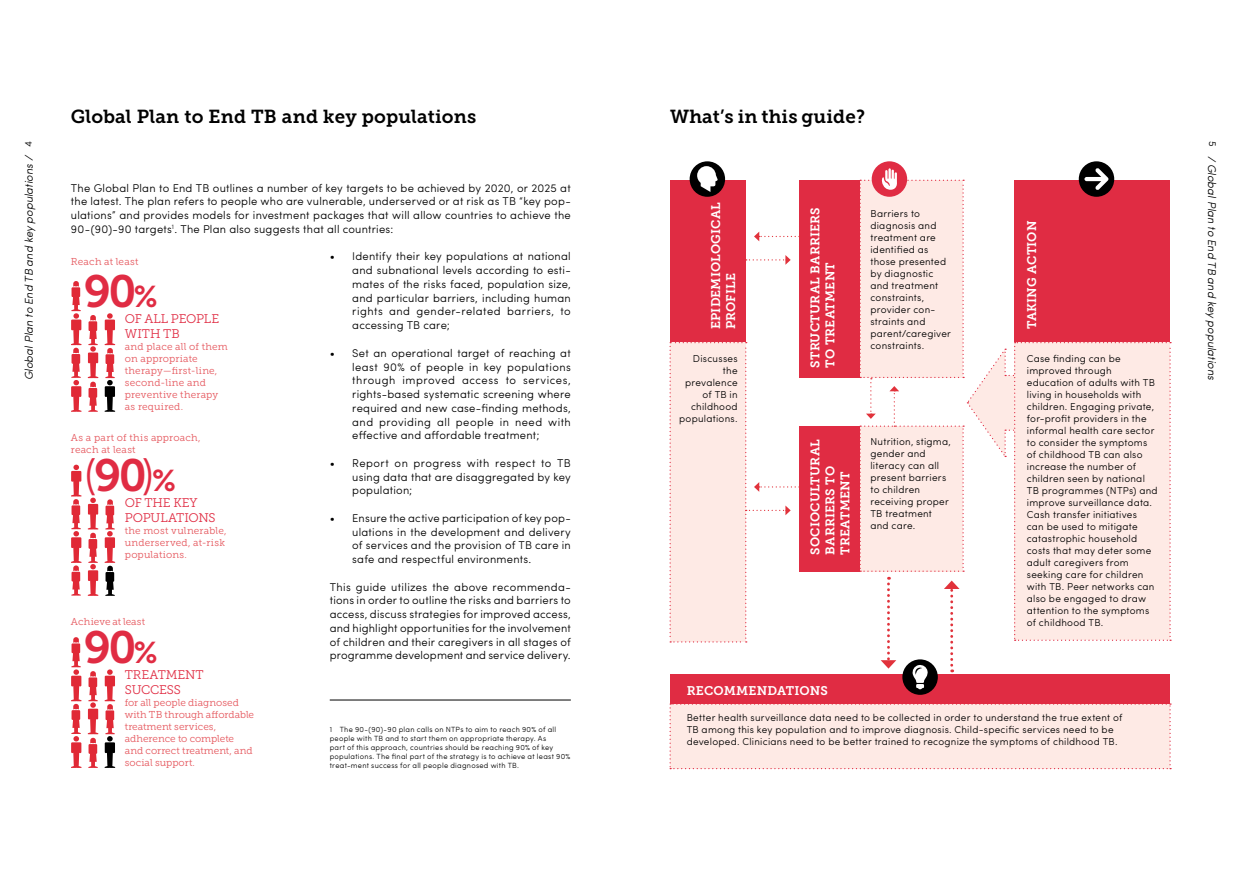
<style>
.page{position:relative;width:1241px;height:872px;background:#fff}
.page>*{position:absolute;margin:0;border:0;box-sizing:border-box;transform-origin:0 0}
.t1{font:45px "Museo Slab 700";color:#e02c43}
.t2{font:45px "Museo Slab 300";color:#e02c43}
.t3{font:18.75px "Museo Slab 700";letter-spacing:.01em;color:#000}
.t4{font:12.5px/15px "Museo Slab 700";letter-spacing:.015em;color:#fff}
.t5{font:12.5px/15px "Museo Slab 300";letter-spacing:-.01em;color:#e02c43}
.t6{font:300 11.25px/13.8px "Sofia Pro";letter-spacing:.02em;color:#000;text-align:justify}
.t7{font:italic 300 11.25px "Sofia Pro";color:#000}
.t8{font:300 10px/12px "Sofia Pro";letter-spacing:.025em;color:#000}
.t9{font:10px/12px "Museo Slab 300";letter-spacing:.01em;color:#e5555c}
.t10{font:300 7.5px/9px "Sofia Pro";letter-spacing:.035em;color:#000}
.s1{font-size:30px}
.s2{font-family:"Museo Slab 700"}
.s3{font-family:"Museo Slab 700";font-size:30px}
</style>
<div class="page">
<hr style="left:330px;top:699px;width:240px;height:1px;background:#000">
<div style="left:670px;top:180px;width:75px;height:163px;background:#e02c43"></div>
<div style="left:799px;top:426px;width:61px;height:145px;background:#e02c43"></div>
<div style="left:670px;top:674px;width:499px;height:31px;background:#e02c43"></div>
<div style="left:669px;top:703px;width:501px;height:66px;background:#feeae5"></div>
<div style="left:799px;top:180px;width:61px;height:197px;background:#e02c43"></div>
<div style="left:1078px;top:161px;width:35px;height:36px;background:#000;border-radius:50%"></div>
<div style="left:689px;top:161px;width:36px;height:36px;background:#000;border-radius:50%"></div>
<svg style="left:697px;top:166px;width:21px;height:26px"></svg>
<div style="left:871px;top:161px;width:36px;height:36px;background:#e02c43;border-radius:50%"></div>
<div style="left:902px;top:659px;width:35px;height:36px;background:#000;border-radius:50%"></div>
<svg style="left:745px;top:255px;width:45px;height:10px"></svg>
<svg style="left:754px;top:232px;width:45px;height:9px"></svg>
<svg style="left:669px;top:342px;width:130px;height:300px"></svg>
<svg style="left:859px;top:168px;width:311px;height:521px"></svg>
<svg style="left:71px;top:281px;width:44px;height:131px"></svg>
<svg style="left:71px;top:464px;width:44px;height:132px"></svg>
<svg style="left:71px;top:637px;width:44px;height:131px"></svg>
<p class="t8" style="left:22px;top:147px;width:7px;rotate:-90deg">4</p>
<h2 class="t3" style="left:71px;top:106px;width:407px">Global Plan to End TB and key populations</h2>
<h2 class="t3" style="left:670px;top:106px;width:196px">What’s in this guide?</h2>
<p class="t8" style="left:1219px;top:141px;width:7px;rotate:90deg">5</p>
<p class="t7" style="left:21px;top:380px;width:227px;rotate:-90deg">Global Plan to End TB and key populations /</p>
<p class="t7" style="left:1220px;top:156px;width:226px;rotate:90deg">/ Global Plan to End TB and key populations</p>
<p class="t6" style="left:71px;top:180px;width:501px">The Global Plan to End TB outlines a number of key targets to be achieved by 2020, or 2025 at the latest. The plan refers to people who are vulnerable, underserved or at risk as TB “key pop&shy;ulations” and provides models for investment packages that will allow countries to achieve the 90-(90)-90 targets<sup>1</sup>. The Plan also suggests that all countries:</p>
<p class="t4" style="left:708px;top:329px;width:129px;rotate:-90deg">EPIDEMIOLOGICAL<br>PROFILE</p>
<p class="t4" style="left:807px;top:368px;width:162px;rotate:-90deg">STRUCTURAL BARRIERS<br>TO TREATMENT</p>
<p class="t8" style="left:870px;top:206px;width:82px">Barriers to diagnosis and treatment are identified as those presented by diagnostic and treatment constraints, provider con&shy;straints and parent/caregiver constraints.</p>
<p class="t4" style="left:1024px;top:329px;width:110px;rotate:-90deg">TAKING ACTION</p>
<p class="t6" style="left:352px;top:249px;width:220px;text-indent:-22px">• Identify their key populations at national and subnational levels according to esti&shy;mates of the risks faced, population size, and particular barriers, including human rights and gender-related barriers, to accessing TB care;</p>
<p class="t6" style="left:352px;top:345px;width:220px;text-indent:-22px">• Set an operational target of reaching at least 90% of people in key populations through improved access to services, rights-based systematic screening where required and new case-finding methods, and providing all people in need with effective and affordable treatment;</p>
<p class="t6" style="left:352px;top:455px;width:220px;text-indent:-22px">• Report on progress with respect to TB using data that are disaggregated by key population;</p>
<p class="t6" style="left:352px;top:510px;width:220px;text-indent:-22px">• Ensure the active participation of key pop&shy;ulations in the development and delivery of services and the provision of TB care in safe and respectful environments.</p>
<p class="t6" style="left:330px;top:579px;width:242px">This guide utilizes the above recommenda&shy;tions in order to outline the risks and barriers to access, discuss strategies for improved access, and highlight opportunities for the involvement of children and their caregivers in all stages of programme development and service delivery.</p>
<p class="t9" style="left:71px;top:256px;width:69px">Reach at least</p>
<h1 class="t1" style="left:84px;top:266px;width:75px">90<span class="s1">%</span></h1>
<p class="t5" style="left:125px;top:311px;width:96px">OF ALL PEOPLE<br>WITH TB</p>
<p class="t9" style="left:125px;top:340px;width:105px">and place all of them on appropriate therapy—first‑line, second‑line and preventive therapy as required.</p>
<p class="t8" style="left:1026px;top:352px;width:132px">Case finding can be improved through education of adults with TB living in households with children. Engaging private, for-profit providers in the informal health care sector to consider the symptoms of childhood TB can also increase the number of children seen by national<br>TB programmes (NTPs) and improve surveillance data.<br>Cash transfer initiatives<br>can be used to mitigate catastrophic household costs that may deter some adult caregivers from seeking care for children with TB. Peer networks can also be engaged to draw attention to the symptoms of childhood TB.</p>
<p class="t8" style="left:679px;top:352px;width:60px;text-align:right">Discusses the prevalence of TB in childhood populations.</p>
<p class="t9" style="left:71px;top:432px;width:131px">As a part of this approach, reach at least</p>
<p class="t8" style="left:870px;top:435px;width:82px">Nutrition, stigma, gender and literacy can all present barriers to children receiving proper<br>TB treatment and care.</p>
<p class="t4" style="left:807px;top:555px;width:117px;rotate:-90deg">SOCIOCULTURAL<br>BARRIERS TO<br>TREATMENT</p>
<h1 class="t2" style="left:84px;top:451px;width:94px">(<span class="s2">90</span>)<span class="s3">%</span></h1>
<p class="t5" style="left:125px;top:495px;width:92px">OF THE KEY<br>POPULATIONS</p>
<p class="t9" style="left:125px;top:524px;width:103px">the most vulnerable, underserved, at‑risk populations.</p>
<p class="t9" style="left:71px;top:616px;width:76px">Achieve at least</p>
<h1 class="t1" style="left:84px;top:622px;width:75px">90<span class="s1">%</span></h1>
<p class="t5" style="left:125px;top:667px;width:80px">TREATMENT<br>SUCCESS</p>
<p class="t4" style="left:686px;top:683px;width:143px">RECOMMENDATIONS</p>
<p class="t9" style="left:125px;top:696px;width:131px">for all people diagnosed with TB through affordable treatment services, adherence to complete and correct treatment, and social support.</p>
<p class="t10" style="left:330px;top:724px;width:242px">1 The 90-(90)-90 plan calls on NTPs to aim to reach 90% of all people with TB and to start them on appropriate therapy. As<br>part of this approach, countries should be reaching 90% of key populations. The final part of the strategy is to achieve at least 90% treat-ment success for all people diagnosed with TB.</p>
<p class="t8" style="left:686px;top:710px;width:437px">Better health surveillance data need to be collected in order to understand the true extent of<br>TB among this key population and to improve diagnosis. Child-specific services need to be developed. Clinicians need to be better trained to recognize the symptoms of childhood TB.</p>
</div>
